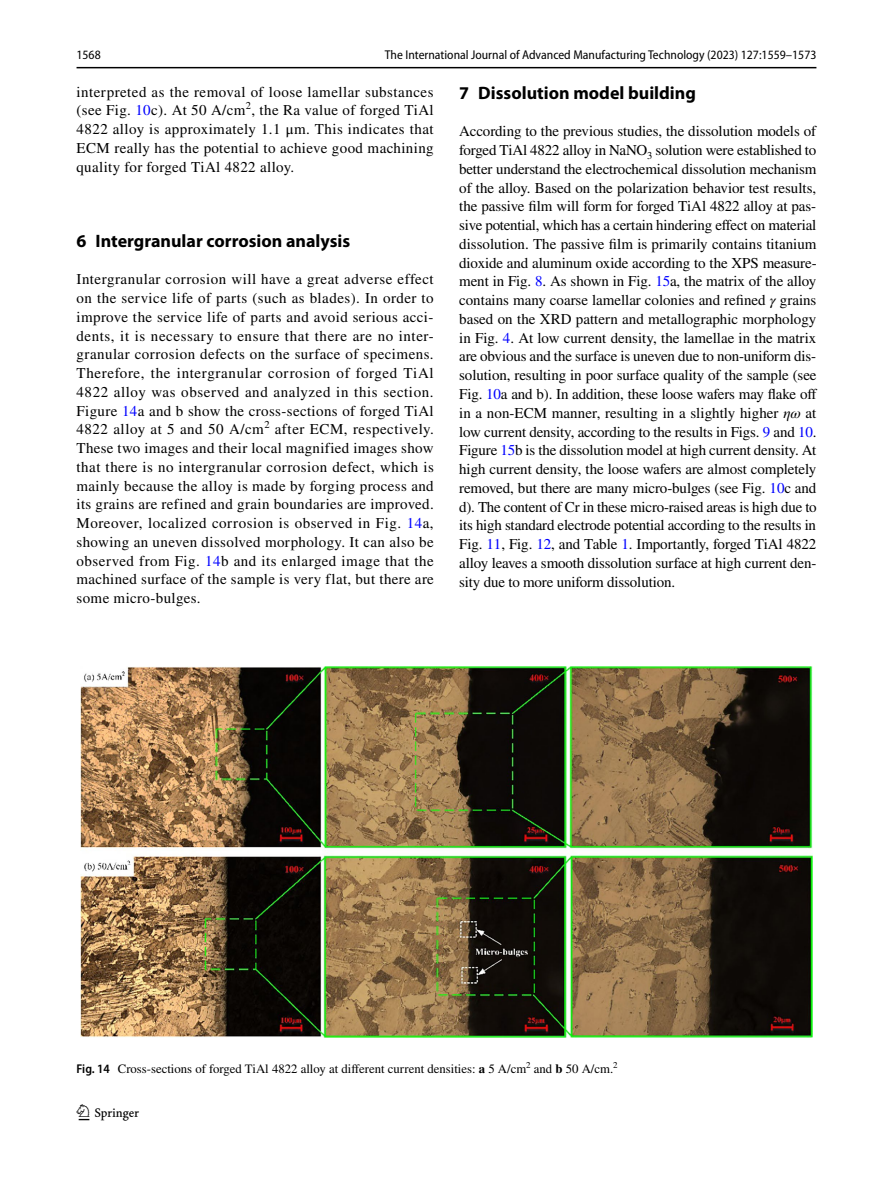
<style>
.page{position:relative;width:893px;height:1187px;background:#fff}
.page>*{position:absolute;margin:0;border:0;box-sizing:border-box;transform-origin:0 0}
.t1{font:22.5px "Springnew Regular 2";color:#000}
.t2{font:700 18px "Myriad Pro";color:#000}
.t3{font:15px/18.8px "STIX";letter-spacing:.025em;color:#000;text-align:justify}
.t4{font:12.75px "STIX";color:#000}
.t5{font:semi-condensed 12.75px "Myriad Pro";color:#000}
.s1{color:#00f}
.s2{font-style:italic}
.s3{font-family:"Myriad Pro";font-weight:600;font-stretch:semi-condensed}
.s4{font-weight:700}
</style>
<div class="page">
<hr style="left:77px;top:67px;width:739px;height:1px;background:#000">
<img style="left:81px;top:666px;width:731px;height:371px">
<p class="t5" style="left:77px;top:48px;width:26px">1568</p>
<p class="t5" style="left:385px;top:48px;width:433px">The International Journal of Advanced Manufacturing Technology (2023) 127:1559–1573</p>
<p class="t3" style="left:77px;top:83px;width:359px">interpreted as the removal of loose lamellar substances (see Fig. <span class="s1">10</span>c). At 50 A/cm<sup>2</sup>, the Ra value of forged TiAl 4822 alloy is approximately 1.1 μm. This indicates that ECM really has the potential to achieve good machining quality for forged TiAl 4822 alloy.</p>
<p class="t2" style="left:77px;top:229px;width:275px">6 Intergranular corrosion analysis</p>
<p class="t3" style="left:77px;top:271px;width:359px">Intergranular corrosion will have a great adverse effect on the service life of parts (such as blades). In order to improve the service life of parts and avoid serious acci&shy;dents, it is necessary to ensure that there are no inter&shy;granular corrosion defects on the surface of specimens.<br>Therefore, the intergranular corrosion of forged TiAl 4822 alloy was observed and analyzed in this section.<br>Figure <span class="s1">14</span>a and b show the cross-sections of forged TiAl 4822 alloy at 5 and 50 A/cm<sup>2</sup> after ECM, respectively.<br>These two images and their local magnified images show that there is no intergranular corrosion defect, which is mainly because the alloy is made by forging process and its grains are refined and grain boundaries are improved.<br>Moreover, localized corrosion is observed in Fig. <span class="s1">14</span>a, showing an uneven dissolved morphology. It can also be observed from Fig. <span class="s1">14</span>b and its enlarged image that the machined surface of the sample is very flat, but there are some micro-bulges.</p>
<p class="t2" style="left:459px;top:81px;width:238px">7 Dissolution model building</p>
<p class="t3" style="left:459px;top:123px;width:359px">According to the previous studies, the dissolution models of forged TiAl 4822 alloy in NaNO<sub>3</sub> solution were established to better understand the electrochemical dissolution mechanism of the alloy. Based on the polarization behavior test results, the passive film will form for forged TiAl 4822 alloy at pas&shy;sive potential, which has a certain hindering effect on material dissolution. The passive film is primarily contains titanium dioxide and aluminum oxide according to the XPS measure&shy;ment in Fig. <span class="s1">8</span>. As shown in Fig. <span class="s1">15</span>a, the matrix of the alloy contains many coarse lamellar colonies and refined <span class="s2">γ</span> grains based on the XRD pattern and metallographic morphology in Fig. <span class="s1">4</span>. At low current density, the lamellae in the matrix are obvious and the surface is uneven due to non-uniform dis&shy;solution, resulting in poor surface quality of the sample (see Fig. <span class="s1">10</span>a and b). In addition, these loose wafers may flake off in a non-ECM manner, resulting in a slightly higher <span class="s2">ηω</span> at low current density, according to the results in Figs. <span class="s1">9</span> and <span class="s1">10</span>.<br>Figure <span class="s1">15</span>b is the dissolution model at high current density. At high current density, the loose wafers are almost completely removed, but there are many micro-bulges (see Fig. <span class="s1">10</span>c and d). The content of Cr in these micro-raised areas is high due to its high standard electrode potential according to the results in Fig. <span class="s1">11</span>, Fig. <span class="s1">12</span>, and Table <span class="s1">1</span>. Importantly, forged TiAl 4822 alloy leaves a smooth dissolution surface at high current den&shy;sity due to more uniform dissolution.</p>
<p class="t4" style="left:77px;top:1059px;width:543px"><span class="s3">Fig. 14</span> Cross-sections of forged TiAl 4822 alloy at different current densities: <span class="s4">a</span> 5 A/cm<sup>2</sup> and <span class="s4">b</span> 50 A/cm.<sup>2</sup></p>
<h1 class="t1" style="left:79px;top:1104px;width:62px">1 3</h1>
</div>
